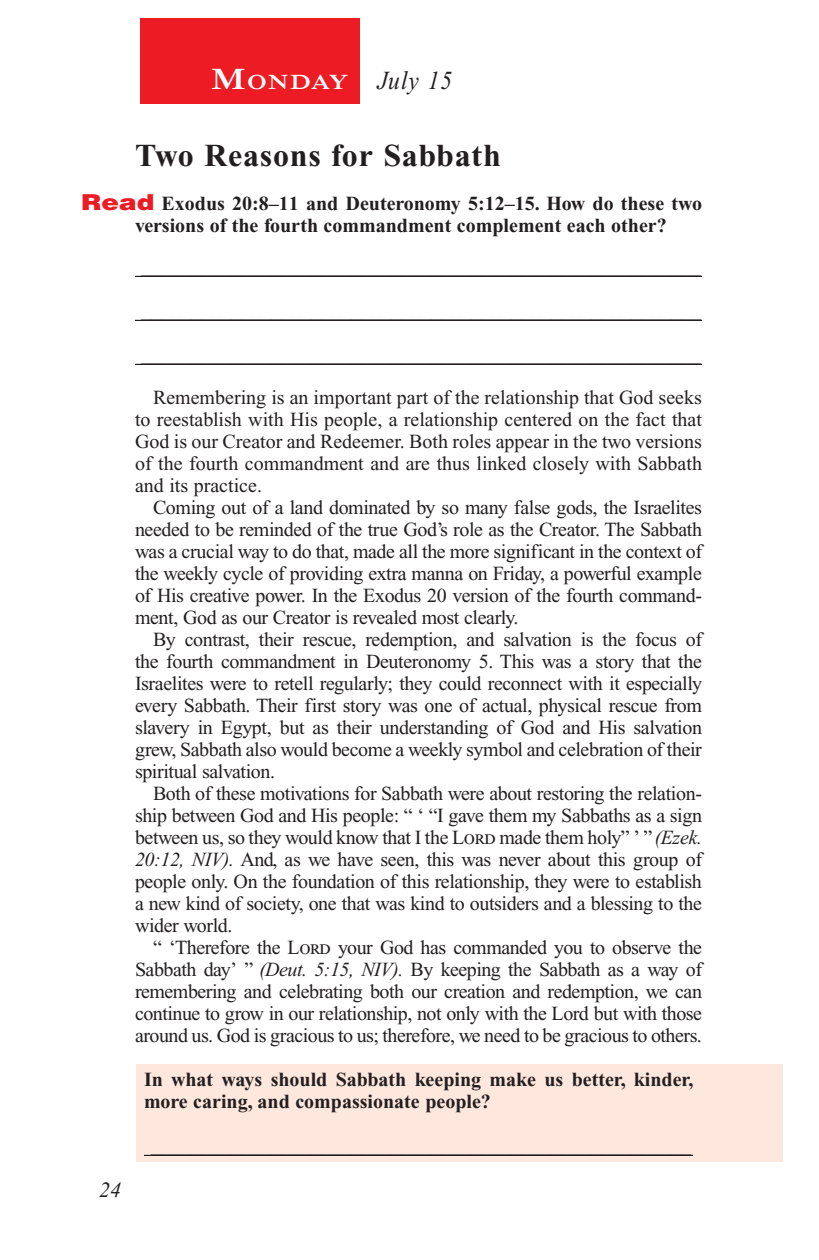
<style>
.page{position:relative;width:819px;height:1260px;background:#fff}
.page>*{position:absolute;margin:0;border:0;box-sizing:border-box;transform-origin:0 0}
.Head{font:700 32px "Times New Roman PS Std";letter-spacing:.025em;color:#231f20}
.Lesson_Dates{font:italic 26px "Times New Roman PS Std";letter-spacing:.045em;color:#231f20;scale:.9 1}
.t1{font:italic 22px "Times New Roman PS Std";color:#231f20}
.Daily_Header{font:600 21px "Times NRMT Std";letter-spacing:.045em;color:#fff;scale:1.1 1}
.Body{font:20px/22px "Times New Roman PS Std";letter-spacing:-.02em;color:#231f20;text-align:justify}
.Blank_Lines{font:20px "Times New Roman PS Std";color:#231f20}
.Question_NO_SB{font:700 20px/22px "Times New Roman PS Std";color:#231f20}
.x-screened_box-text{font:700 20px/22px "Times New Roman PS Std";color:#231f20}
.Blank_Lines_In_Scree{font:20px "Times New Roman PS Std";color:#231f20}
.s1{font-size:30px}
.s2{font-family:"Helvetica LT Std";font-weight:900;font-size:22px;color:#ed1c24}
.s3{font-style:italic}
</style>
<div class="page">
<div style="left:140px;top:18px;width:220px;height:86px;background:#ed1c24"></div>
<div style="left:137px;top:1064px;width:646px;height:98px;background:#fee7dd"></div>
<hr style="left:135px;top:276px;width:567px;height:1px;background:#231f20">
<hr style="left:135px;top:320px;width:567px;height:1px;background:#231f20">
<hr style="left:135px;top:364px;width:567px;height:1px;background:#231f20">
<hr style="left:144px;top:1155px;width:549px;height:1px;background:#231f20">
<p class="Daily_Header" style="left:211px;top:70px;width:127px"><span class="s1">M</span>ONDAY</p>
<p class="Lesson_Dates" style="left:378px;top:66px;width:85px">July 15</p>
<p class="Head" style="left:135px;top:138px;width:367px">Two Reasons for Sabbath</p>
<p class="Question_NO_SB" style="left:135px;top:193px;width:569px;text-indent:-54px"><span class="s2">Read</span> Exodus 20:8–11 and Deuteronomy 5:12–15. How do these two versions of the fourth commandment complement each other?</p>
<p class="Blank_Lines" style="left:141px;top:257px;width:561px">________________________________________________________</p>
<p class="Blank_Lines" style="left:141px;top:301px;width:561px">________________________________________________________</p>
<p class="Blank_Lines" style="left:141px;top:345px;width:561px">________________________________________________________</p>
<p class="Body" style="left:135px;top:387px;width:569px;text-indent:18px">Remembering is an important part of the relationship that God seeks to reestablish with His people, a relationship centered on the fact that God is our Creator and Redeemer. Both roles appear in the two versions of the fourth commandment and are thus linked closely with Sabbath and its practice.</p>
<p class="Body" style="left:135px;top:497px;width:569px;text-indent:18px">Coming out of a land dominated by so many false gods, the Israelites needed to be reminded of the true God’s role as the Creator. The Sabbath was a crucial way to do that, made all the more significant in the context of the weekly cycle of providing extra manna on Friday, a powerful example of His creative power. In the Exodus 20 version of the fourth command&shy;ment, God as our Creator is revealed most clearly.</p>
<p class="Body" style="left:135px;top:629px;width:569px;text-align:left;text-indent:18px">By contrast, their rescue, redemption, and salvation is the focus of the fourth commandment in Deuteronomy 5. This was a story that the Israelites were to retell regularly; they could reconnect with it especially every Sabbath. Their first story was one of actual, physical rescue from slavery in Egypt, but as their understanding of God and His salvation grew, Sabbath also would become a weekly symbol and celebration of their spiritual salvation.</p>
<p class="Body" style="left:135px;top:783px;width:569px;text-indent:18px">Both of these motivations for Sabbath were about restoring the relation&shy;ship between God and His people: “ ‘ “I gave them my Sabbaths as a sign between us, so they would know that I the Lord made them holy” ’ ” <span class="s3">(Ezek.<br>20:12, NIV).</span> And, as we have seen, this was never about this group of people only. On the foundation of this relationship, they were to establish a new kind of society, one that was kind to outsiders and a blessing to the wider world.</p>
<p class="Body" style="left:135px;top:937px;width:569px;text-indent:18px">“ ‘Therefore the Lord your God has commanded you to observe the Sabbath day’ ” <span class="s3">(Deut. 5:15, NIV).</span> By keeping the Sabbath as a way of remembering and celebrating both our creation and redemption, we can continue to grow in our relationship, not only with the Lord but with those around us. God is gracious to us; therefore, we need to be gracious to others.</p>
<p class="x-screened_box-text" style="left:144px;top:1069px;width:551px">In what ways should Sabbath keeping make us better, kinder, more caring, and compassionate people?</p>
<p class="t1" style="left:99px;top:1178px;width:23px">24</p>
<p class="Blank_Lines_In_Scree" style="left:151px;top:1136px;width:541px">______________________________________________________</p>
</div>
